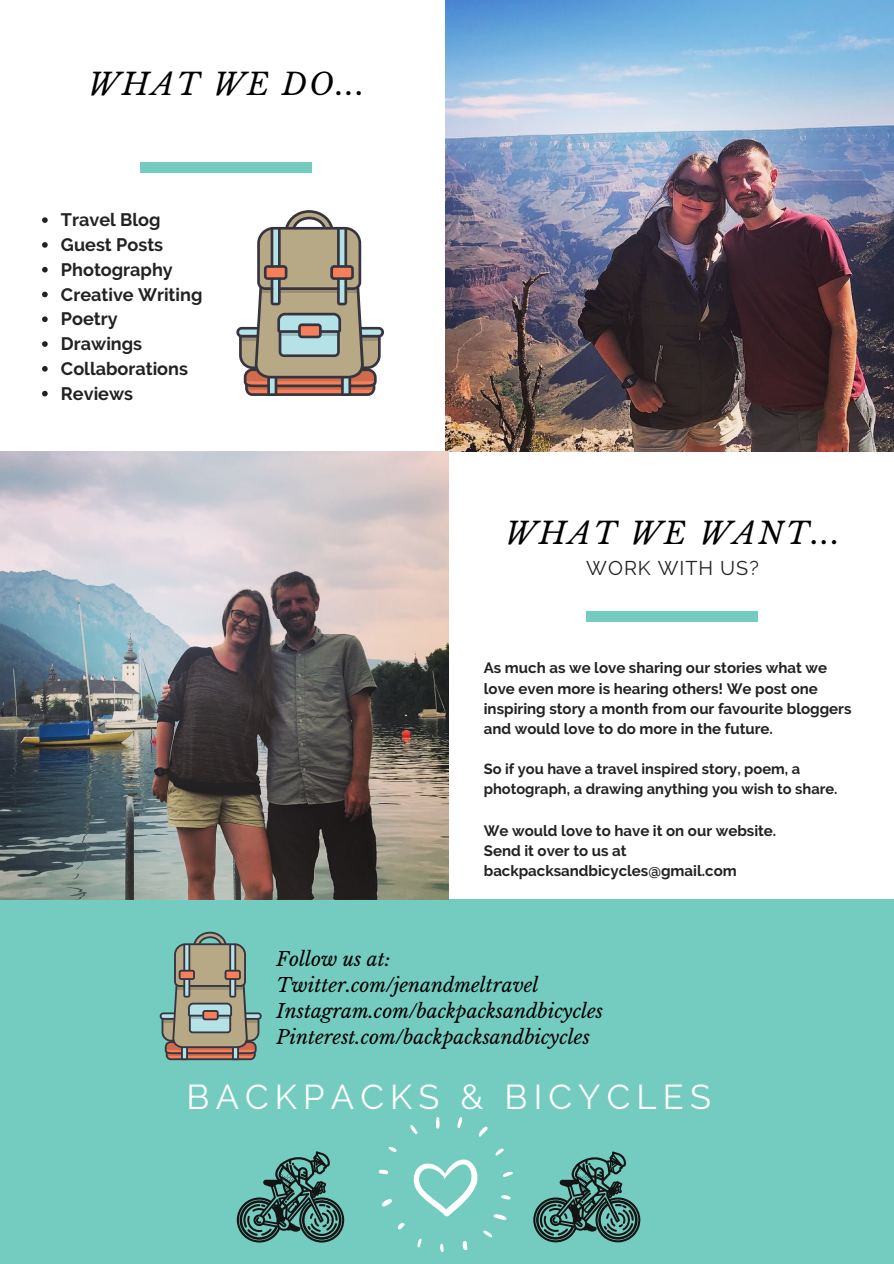
<style>
.page{position:relative;width:894px;height:1264px;background:#fff}
.page>*{position:absolute;margin:0;border:0;box-sizing:border-box;transform-origin:0 0}
.t1{font:34.35px "Raleway";letter-spacing:.18em;color:#fff}
.t2{font:italic 29.85px "Libre Baskerville";letter-spacing:.08em;color:#000}
.t3{font:19.8px "Raleway";letter-spacing:.05em;color:#222}
.t4{font:italic 19.2px/26px "Libre Baskerville";color:#000}
.t5{font:700 18px/24.8px "Raleway";color:#222}
.t6{font:700 15px/20.2px "Raleway";color:#222}
.t7{font:700 14.7px/20.2px "Raleway";color:#222}
</style>
<div class="page">
<div style="left:0;top:899px;width:893px;height:364px;background:#73ccbf"></div>
<img style="left:445px;top:0;width:448px;height:451px">
<img style="left:0;top:451px;width:448px;height:448px">
<svg style="left:42px;top:217px;width:6px;height:6px"></svg>
<svg style="left:42px;top:242px;width:6px;height:6px"></svg>
<svg style="left:42px;top:267px;width:6px;height:5px"></svg>
<svg style="left:42px;top:292px;width:6px;height:5px"></svg>
<svg style="left:42px;top:316px;width:6px;height:6px"></svg>
<svg style="left:42px;top:341px;width:6px;height:6px"></svg>
<svg style="left:42px;top:366px;width:6px;height:5px"></svg>
<svg style="left:42px;top:391px;width:6px;height:5px"></svg>
<div style="left:140px;top:162px;width:172px;height:10px;background:#73ccbf"></div>
<div style="left:586px;top:611px;width:171px;height:10px;background:#73ccbf"></div>
<svg style="left:236px;top:210px;width:148px;height:186px"></svg>
<svg style="left:160px;top:931px;width:102px;height:129px"></svg>
<svg style="left:237px;top:1151px;width:107px;height:91px"></svg>
<svg style="left:533px;top:1151px;width:107px;height:91px"></svg>
<svg style="left:413px;top:1159px;width:65px;height:57px"></svg>
<svg style="left:436px;top:1117px;width:3px;height:11px"></svg>
<svg style="left:410px;top:1125px;width:8px;height:9px"></svg>
<svg style="left:388px;top:1146px;width:9px;height:6px"></svg>
<svg style="left:378px;top:1169px;width:11px;height:5px"></svg>
<svg style="left:381px;top:1199px;width:11px;height:7px"></svg>
<svg style="left:397px;top:1222px;width:8px;height:8px"></svg>
<svg style="left:417px;top:1238px;width:4px;height:9px"></svg>
<svg style="left:440px;top:1243px;width:3px;height:9px"></svg>
<svg style="left:483px;top:1230px;width:9px;height:7px"></svg>
<svg style="left:493px;top:1214px;width:14px;height:5px"></svg>
<svg style="left:501px;top:1195px;width:10px;height:4px"></svg>
<svg style="left:503px;top:1171px;width:9px;height:6px"></svg>
<svg style="left:495px;top:1148px;width:9px;height:8px"></svg>
<svg style="left:478px;top:1126px;width:10px;height:10px"></svg>
<svg style="left:457px;top:1117px;width:5px;height:11px"></svg>
<svg style="left:462px;top:1241px;width:5px;height:9px"></svg>
<h2 class="t2" style="left:88px;top:66px;width:278px">WHAT WE DO...</h2>
<p class="t5" style="left:61px;top:207px;width:143px">Travel Blog<br>Guest Posts<br>Photography<br>Creative Writing<br>Poetry<br>Drawings<br>Collaborations<br>Reviews</p>
<h2 class="t2" style="left:505px;top:514px;width:336px">WHAT WE WANT...</h2>
<h3 class="t3" style="left:586px;top:556px;width:174px">WORK WITH US?</h3>
<p class="t6" style="left:483px;top:658px;width:369px">As much as we love sharing our stories what we love even more is hearing others! We post one inspiring story a month from our favourite bloggers and would love to do more in the future.</p>
<p class="t7" style="left:483px;top:758px;width:355px">So if you have a travel inspired story, poem, a photograph, a drawing anything you wish to share.</p>
<p class="t6" style="left:483px;top:820px;width:294px">We would love to have it on our website.<br>Send it over to us at backpacksandbicycles@gmail.com</p>
<p class="t4" style="left:276px;top:946px;width:328px">Follow us at:<br>Twitter.com/jenandmeltravel<br>Instagram.com/backpacksandbicycles<br>Pinterest.com/backpacksandbicycles</p>
<h1 class="t1" style="left:186px;top:1077px;width:525px">BACKPACKS &amp; BICYCLES</h1>
</div>
